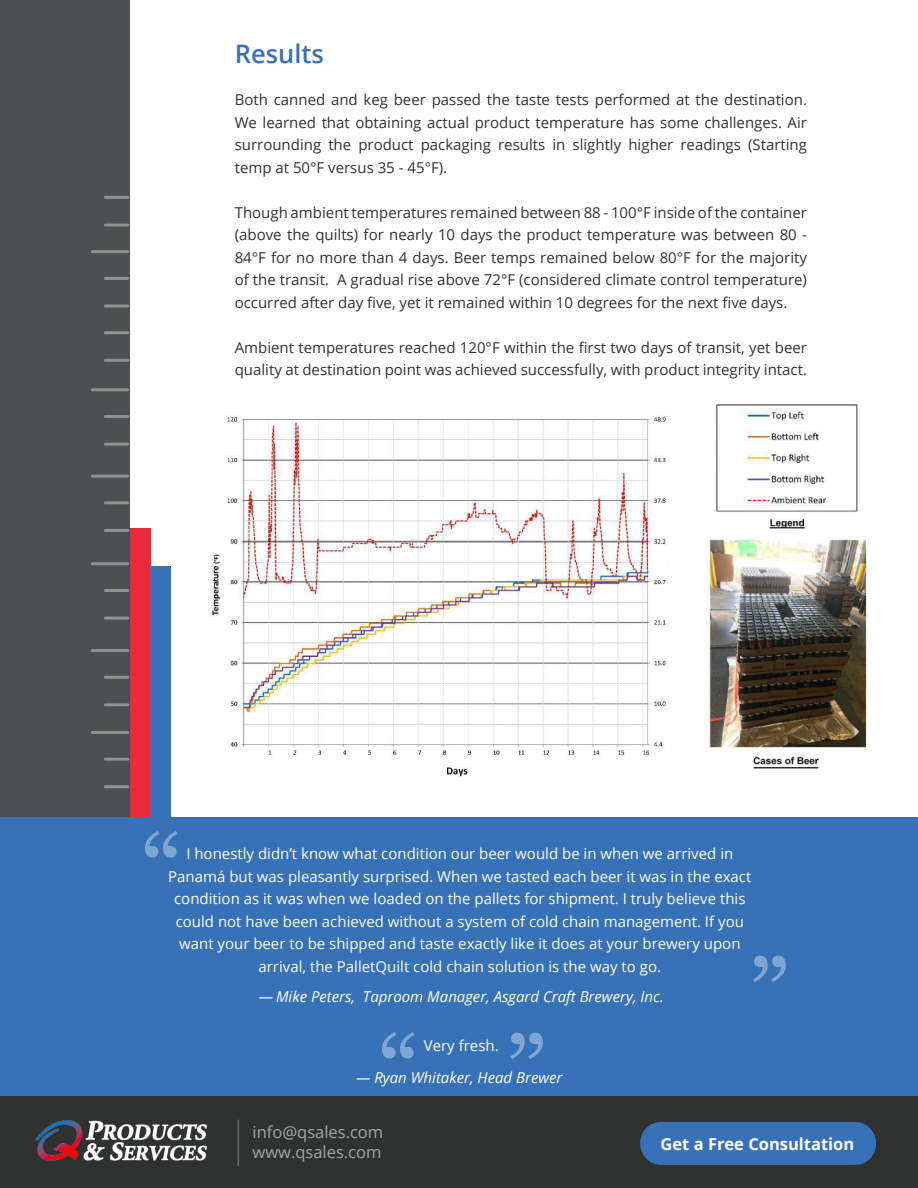
<style>
.page{position:relative;width:918px;height:1188px;background:#fff}
.page>*{position:absolute;margin:0;border:0;box-sizing:border-box;transform-origin:0 0}
.t1{font:100.5px "Georgia";color:#fff}
.t2{font:600 25.5px "Open Sans";color:#3771b8}
.t3{font:16.5px "Open Sans";color:#a4a5a9}
.t4{font:700 16.5px "Open Sans";color:#fff}
.t5{font:15px/22.5px "Open Sans";color:#303232;text-align:justify}
.t6{font:15px/22.5px "Open Sans";color:#fff;text-align:center}
.t7{font:italic 15px "Open Sans";color:#fff}
</style>
<div class="page">
<div style="left:0;top:1095px;width:918px;height:93px;background:#303232"></div>
<div style="left:129px;top:528px;width:21px;height:289px;background:#ee283b"></div>
<div style="left:150px;top:566px;width:21px;height:251px;background:#3771b8"></div>
<div style="left:0;top:0;width:129px;height:817px;background:#4e4f50"></div>
<div style="left:0;top:817px;width:918px;height:278px;background:#3771b8"></div>
<img style="left:35px;top:1120px;width:172px;height:41px">
<div style="left:640px;top:1122px;width:236px;height:43px;background:#3771b8;border-radius:21px"></div>
<hr style="left:105px;top:224px;width:23px;height:2px;background:#fff">
<svg style="left:105px;top:304px;width:23px;height:4px"></svg>
<hr style="left:105px;top:359px;width:23px;height:3px;background:#fff">
<hr style="left:105px;top:443px;width:23px;height:3px;background:#fff">
<hr style="left:105px;top:529px;width:23px;height:3px;background:#fff">
<hr style="left:105px;top:617px;width:23px;height:3px;background:#fff">
<hr style="left:105px;top:703px;width:23px;height:3px;background:#fff">
<hr style="left:105px;top:785px;width:23px;height:3px;background:#fff">
<hr style="left:105px;top:196px;width:23px;height:3px;background:#fff">
<hr style="left:105px;top:277px;width:23px;height:3px;background:#fff">
<hr style="left:105px;top:331px;width:23px;height:3px;background:#fff">
<hr style="left:105px;top:415px;width:23px;height:3px;background:#fff">
<hr style="left:105px;top:501px;width:23px;height:3px;background:#fff">
<hr style="left:105px;top:589px;width:23px;height:3px;background:#fff">
<hr style="left:105px;top:676px;width:23px;height:3px;background:#fff">
<hr style="left:105px;top:758px;width:23px;height:3px;background:#fff">
<hr style="left:92px;top:250px;width:36px;height:3px;background:#fff">
<hr style="left:92px;top:388px;width:36px;height:3px;background:#fff">
<hr style="left:92px;top:475px;width:36px;height:3px;background:#fff">
<hr style="left:92px;top:562px;width:36px;height:3px;background:#fff">
<hr style="left:92px;top:649px;width:36px;height:3px;background:#fff">
<hr style="left:92px;top:731px;width:36px;height:3px;background:#fff">
<hr style="left:238px;top:1120px;width:1px;height:46px;background:#696869">
<img style="left:212px;top:416px;width:456px;height:361px">
<img style="left:709px;top:404px;width:159px;height:365px">
<p class="t2" style="left:235px;top:36px;width:91px">Results</p>
<p class="t5" style="left:235px;top:88px;width:574px">Both canned and keg beer passed the taste tests performed at the destination.<br>We learned that obtaining actual product temperature has some challenges. Air surrounding the product packaging results in slightly higher readings (Starting temp at 50°F versus 35 - 45°F).</p>
<p class="t5" style="left:235px;top:200px;width:574px">Though ambient temperatures remained between 88 - 100°F inside of the container (above the quilts) for nearly 10 days the product temperature was between 80 - 84°F for no more than 4 days. Beer temps remained below 80°F for the majority of the transit. A gradual rise above 72°F (considered climate control temperature) occurred after day five, yet it remained within 10 degrees for the next five days.</p>
<p class="t5" style="left:235px;top:335px;width:574px">Ambient temperatures reached 120°F within the first two days of transit, yet beer quality at destination point was achieved successfully, with product integrity intact.</p>
<h1 class="t1" style="left:141px;top:810px;width:43px">“</h1>
<p class="t6" style="left:168px;top:842px;width:585px">I honestly didn’t know what condition our beer would be in when we arrived in Panamá but was pleasantly surprised. When we tasted each beer it was in the exact condition as it was when we loaded on the pallets for shipment. I truly believe this could not have been achieved without a system of cold chain management. If you want your beer to be shipped and taste exactly like it does at your brewery upon arrival, the PalletQuilt cold chain solution is the way to go.</p>
<h1 class="t1" style="left:748px;top:935px;width:43px">”</h1>
<p class="t7" style="left:258px;top:986px;width:408px">— Mike Peters, Taproom Manager, Asgard Craft Brewery, Inc.</p>
<h1 class="t1" style="left:378px;top:1012px;width:170px">“ ”</h1>
<p class="t6" style="left:424px;top:1034px;width:76px">Very fresh.</p>
<p class="t7" style="left:356px;top:1067px;width:208px">— Ryan Whitaker, Head Brewer</p>
<p class="t3" style="left:253px;top:1121px;width:132px">info@qsales.com</p>
<p class="t3" style="left:253px;top:1140px;width:130px">www.qsales.com</p>
<p class="t4" style="left:661px;top:1132px;width:195px">Get a Free Consultation</p>
</div>
